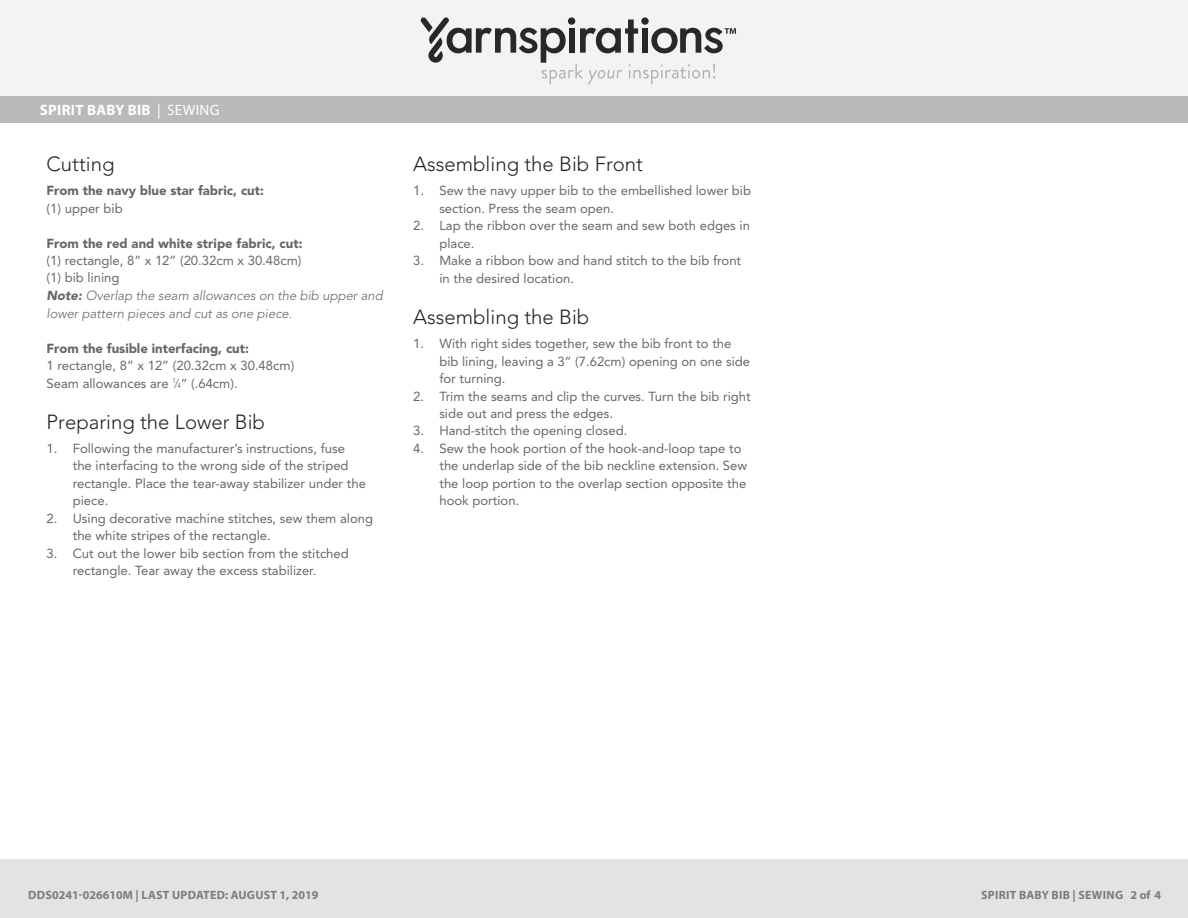
<style>
.page{position:relative;width:1188px;height:918px;background:#fff}
.page>*{position:absolute;margin:0;border:0;box-sizing:border-box;transform-origin:0 0}
.t1{font:300 20.4px "Avenir LT Std";color:#232629}
.Head{font:700 15px "Myriad Pro";letter-spacing:.02em;color:#fff}
.t2{font:13.05px/17.4px "Avenir LT Std";color:#666}
.t3{font:italic 300 13.05px/17.4px "Avenir LT Std";color:#666}
.t4{font:900 13.05px/17.4px "Avenir LT Std";color:#666}
.t5{font:700 12px "Myriad Pro";letter-spacing:.02em;color:#7d7d7d}
.s1{font-weight:400}
.s2{font-weight:900;font-style:normal}
.s3{font-weight:400;font-style:normal}
.s4{font-weight:900}
.s5{font-size:7.2px}
</style>
<div class="page">
<div style="left:0;top:0;width:1188px;height:98px;background:#f2f3f4"></div>
<svg style="left:421px;top:17px;width:315px;height:68px"></svg>
<div style="left:0;top:96px;width:1188px;height:27px;background:#bbbaba"></div>
<div style="left:0;top:860px;width:1188px;height:58px;background:#e4e3e3"></div>
<p class="Head" style="left:40px;top:100px;width:181px">SPIRIT BABY BIB <span class="s1">| SEWING</span></p>
<p class="t1" style="left:47px;top:152px;width:69px">Cutting</p>
<p class="t4" style="left:47px;top:182px;width:219px">From the navy blue star fabric, cut: <span class="s1">(1) upper bib</span></p>
<p class="t3" style="left:47px;top:235px;width:338px"><span class="s2">From the red and white stripe fabric, cut:<br></span><span class="s3">(1) rectangle, 8” x 12” (20.32cm x 30.48cm)<br>(1) bib lining<br></span><span class="s4">Note:</span> Overlap the seam allowances on the bib upper and lower pattern pieces and cut as one piece.</p>
<p class="t2" style="left:47px;top:340px;width:249px"><span class="s4">From the fusible interfacing, cut:<br></span>1 rectangle, 8” x 12” (20.32cm x 30.48cm)<br>Seam allowances are <sup>1</sup>⁄<span class="s5">4</span>” (.64cm).</p>
<p class="t1" style="left:47px;top:410px;width:220px">Preparing the Lower Bib</p>
<p class="t2" style="left:73px;top:440px;width:295px;text-indent:-26px">1. Following the manufacturer’s instructions, fuse the interfacing to the wrong side of the striped rectangle. Place the tear-away stabilizer under the piece.</p>
<p class="t2" style="left:73px;top:510px;width:302px;text-indent:-26px">2. Using decorative machine stitches, sew them along the white stripes of the rectangle.</p>
<p class="t2" style="left:47px;top:545px;width:304px;text-align:center">3. Cut out the lower bib section from the stitched rectangle. Tear away the excess stabilizer.</p>
<p class="t1" style="left:413px;top:152px;width:231px">Assembling the Bib Front</p>
<p class="t2" style="left:439px;top:182px;width:313px;text-indent:-26px">1. Sew the navy upper bib to the embellished lower bib section. Press the seam open.</p>
<p class="t2" style="left:439px;top:217px;width:312px;text-indent:-26px">2. Lap the ribbon over the seam and sew both edges in place.</p>
<p class="t2" style="left:439px;top:252px;width:303px;text-indent:-26px">3. Make a ribbon bow and hand stitch to the bib front in the desired location.</p>
<p class="t1" style="left:413px;top:305px;width:178px">Assembling the Bib</p>
<p class="t2" style="left:439px;top:335px;width:312px;text-indent:-26px">1. With right sides together, sew the bib front to the bib lining, leaving a 3” (7.62cm) opening on one side for turning.</p>
<p class="t2" style="left:439px;top:387px;width:313px;text-indent:-26px">2. Trim the seams and clip the curves. Turn the bib right side out and press the edges.</p>
<p class="t2" style="left:413px;top:422px;width:216px">3. Hand-stitch the opening closed.</p>
<p class="t2" style="left:439px;top:440px;width:309px;text-indent:-26px">4. Sew the hook portion of the hook-and-loop tape to the underlap side of the bib neckline extension. Sew the loop portion to the overlap section opposite the hook portion.</p>
<p class="t5" style="left:28px;top:887px;width:292px">DDS0241-026610M | LAST UPDATED: AUGUST 1, 2019</p>
<p class="t5" style="left:981px;top:887px;width:181px">SPIRIT BABY BIB | SEWING 2 of 4</p>
</div>
